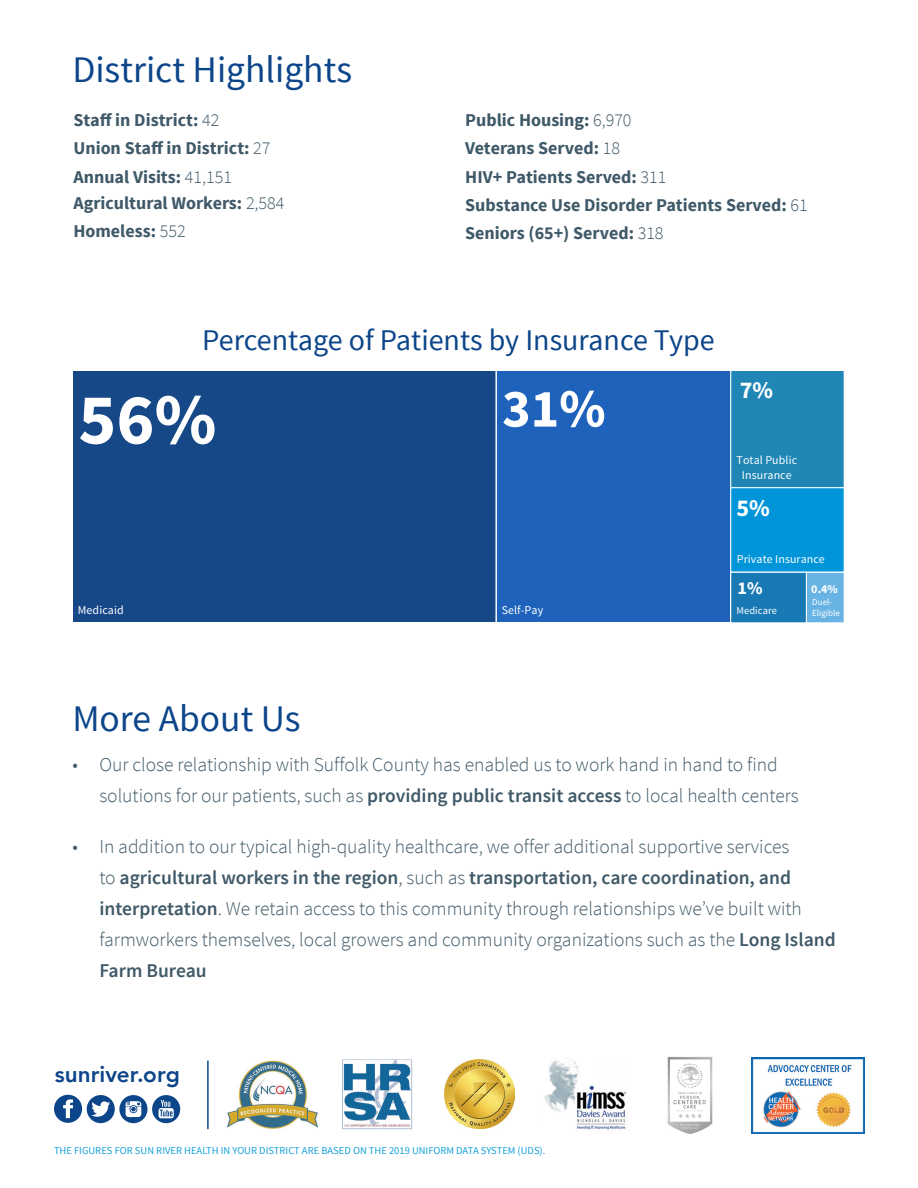
<style>
.page{position:relative;width:918px;height:1188px;background:#fff}
.page>*{position:absolute;margin:0;border:0;box-sizing:border-box;transform-origin:0 0}
.t1{font:700 72.15px "Source Sans Pro";color:#fff}
.t2{font:700 54px "Source Sans Pro";color:#fff}
.t3{font:37.5px "Source Sans Pro";color:#0c4589}
.t4{font:30px "Source Sans Pro";color:#0c4589}
.t5{font:700 24.15px "Source Sans Pro";color:#fff}
.t6{font:700 24px "Source Sans Pro";color:#fff}
.t7{font:800 22.5px "Avenir";letter-spacing:.005em;color:#0c4589}
.t8{font:300 19.5px/30.8px "Source Sans Pro";color:#405968}
.t9{font:700 18px "Source Sans Pro";color:#405968}
.t10{font:700 18px "Source Sans Pro";color:#fff}
.t11{font:700 12px "Source Sans Pro";color:#fff}
.t12{font:11.85px/14.4px "Source Sans Pro";letter-spacing:.005em;color:#fff;text-align:center}
.t13{font:10.5px "Source Sans Pro";color:#12a0db}
.t14{font:10.5px "Source Sans Pro";letter-spacing:.005em;color:#fff}
.t15{font:9px/10.8px "Source Sans Pro";color:#fff}
.s1{font-weight:300}
.s2{font-weight:600}
</style>
<div class="page">
<div style="left:497px;top:371px;width:233px;height:251px;background:#1e62bc"></div>
<div style="left:74px;top:371px;width:423px;height:251px;background:#164888"></div>
<svg style="left:731px;top:573px;width:113px;height:49px;background:#358dc5"></svg>
<div style="left:730px;top:371px;width:114px;height:116px;background:#1f86b6"></div>
<div style="left:731px;top:488px;width:113px;height:84px;background:#0094d9"></div>
<div style="left:730px;top:487px;width:114px;height:86px;border:1px solid #fff"></div>
<img style="left:445px;top:1059px;width:69px;height:69px">
<img style="left:227px;top:1061px;width:91px;height:68px">
<img style="left:342px;top:1059px;width:71px;height:71px">
<img style="left:544px;top:1058px;width:83px;height:72px">
<img style="left:751px;top:1058px;width:114px;height:75px">
<svg style="left:54px;top:1095px;width:126px;height:28px"></svg>
<hr style="left:207px;top:1061px;width:2px;height:68px;background:#0c4589">
<img style="left:667px;top:1057px;width:46px;height:77px">
<p class="t3" style="left:72px;top:46px;width:281px">District Highlights</p>
<p class="t9" style="left:73px;top:108px;width:148px">Staff in District: <span class="s1">42</span></p>
<p class="t9" style="left:73px;top:137px;width:199px">Union Staff in District: <span class="s1">27</span></p>
<p class="t9" style="left:73px;top:165px;width:160px">Annual Visits: <span class="s1">41,151</span></p>
<p class="t9" style="left:73px;top:191px;width:212px">Agricultural Workers: <span class="s1">2,584</span></p>
<p class="t9" style="left:73px;top:220px;width:114px">Homeless: <span class="s1">552</span></p>
<p class="t9" style="left:465px;top:108px;width:168px">Public Housing: <span class="s1">6,970</span></p>
<p class="t9" style="left:465px;top:137px;width:156px">Veterans Served: <span class="s1">18</span></p>
<p class="t9" style="left:465px;top:165px;width:203px">HIV+ Patients Served: <span class="s1">311</span></p>
<p class="t9" style="left:465px;top:193px;width:344px">Substance Use Disorder Patients Served: <span class="s1">61</span></p>
<p class="t9" style="left:465px;top:222px;width:200px">Seniors (65+) Served: <span class="s1">318</span></p>
<p class="t4" style="left:202px;top:322px;width:514px">Percentage of Patients by Insurance Type</p>
<p class="t1" style="left:78px;top:371px;width:140px">56%</p>
<p class="t2" style="left:502px;top:372px;width:105px">31%</p>
<p class="t12" style="left:78px;top:603px;width:47px">Medicaid</p>
<p class="t12" style="left:502px;top:603px;width:43px">Self-Pay</p>
<p class="t6" style="left:740px;top:374px;width:35px">7%</p>
<p class="t12" style="left:737px;top:454px;width:62px">Total Public<br>Insurance</p>
<p class="t5" style="left:737px;top:492px;width:35px">5%</p>
<p class="t12" style="left:737px;top:552px;width:90px">Private Insurance</p>
<p class="t10" style="left:738px;top:576px;width:27px">1%</p>
<p class="t11" style="left:811px;top:581px;width:28px">0.4%</p>
<p class="t14" style="left:737px;top:604px;width:42px">Medicare</p>
<p class="t15" style="left:812px;top:597px;width:29px">Duel-<br>Eligible</p>
<p class="t3" style="left:72px;top:695px;width:230px">More About Us</p>
<p class="t8" style="left:99px;top:750px;width:701px;text-indent:-27px">• Our close relationship with Suffolk County has enabled us to work hand in hand to find solutions for our patients, such as <span class="s2">providing public transit access</span> to local health centers</p>
<p class="t8" style="left:99px;top:832px;width:738px;text-indent:-27px">• In addition to our typical high-quality healthcare, we offer additional supportive services<br>to <span class="s2">agricultural workers in the region</span>, such as <span class="s2">transportation, care coordination, and interpretation</span>. We retain access to this community through relationships we’ve built with farmworkers themselves, local growers and community organizations such as the <span class="s2">Long Island Farm Bureau</span></p>
<p class="t7" style="left:55px;top:1056px;width:127px">sunriver.org</p>
<p class="t13" style="left:54px;top:1144px;width:493px">THE FIGURES FOR SUN RIVER HEALTH IN YOUR DISTRICT ARE BASED ON THE 2019 UNIFORM DATA SYSTEM (UDS).</p>
</div>
